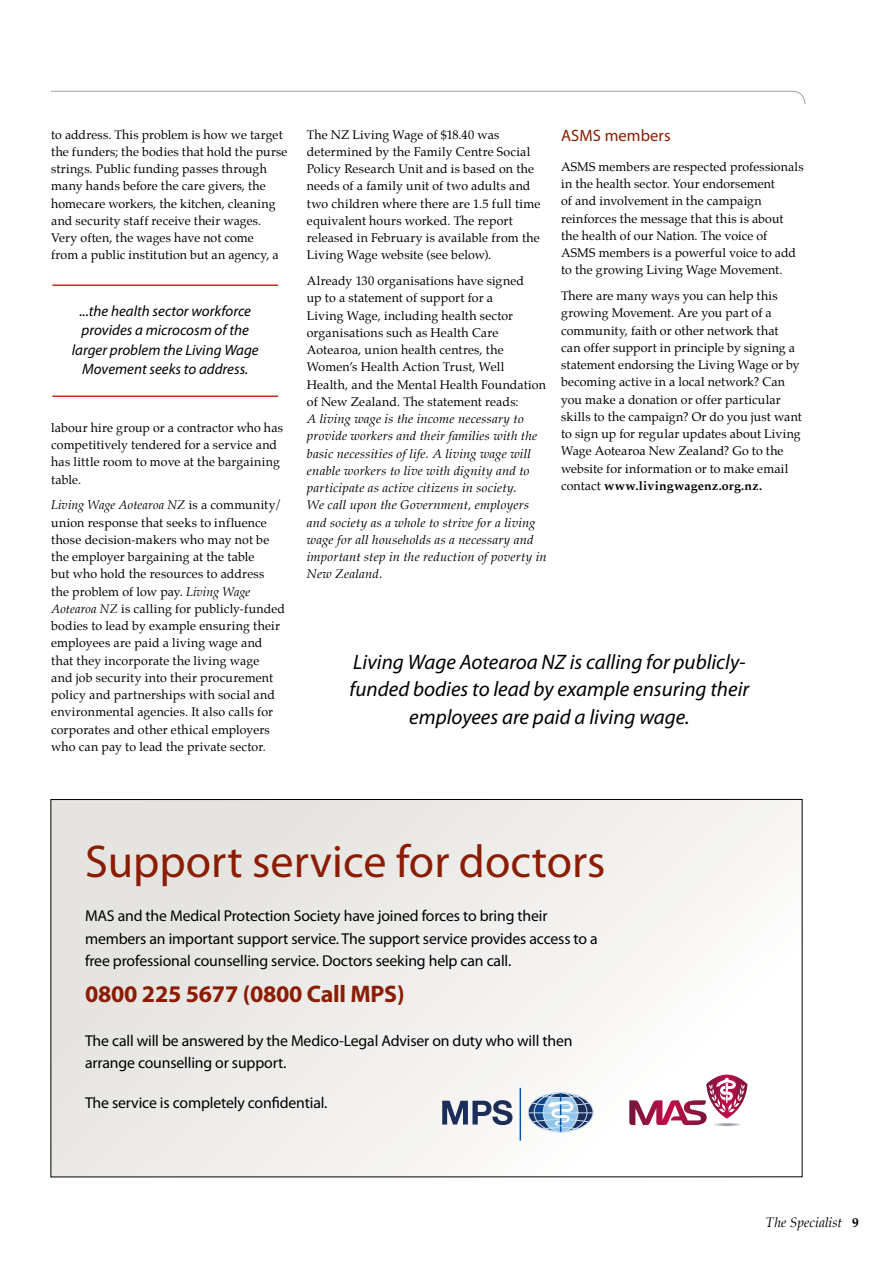
<style>
.page{position:relative;width:893px;height:1263px;background:#fff}
.page>*{position:absolute;margin:0;border:0;box-sizing:border-box;transform-origin:0 0}
.t1{font:46.2px "Myriad Pro";color:#8a1d03}
.t2{font:700 24px "Myriad Pro";letter-spacing:-.01em;color:#8a1d03}
.t3{font:italic 21px/27.8px "Myriad Pro";color:#000;text-align:center}
.t4{font:16.5px "Myriad Pro";letter-spacing:.005em;color:#8a1d03}
.t5{font:15.75px/22.5px "Myriad Pro";letter-spacing:-.01em;color:#000}
.t6{font:italic 15px/19.5px "Myriad Pro";color:#000;text-align:center}
.t7{font:italic 13.5px "Palatino";letter-spacing:.005em;color:#000}
.t8{font:12.3px/17.2px "Palatino";letter-spacing:.01em;color:#000}
.t9{font:italic 12.3px/17.2px "Palatino";letter-spacing:.015em;color:#000;scale:1.05 1}
.s1{font-style:italic}
.s2{font-weight:700}
.s3{font-weight:700;font-style:normal}
</style>
<div class="page">
<hr style="left:52px;top:284px;width:226px;height:2px;background:#c0311a">
<hr style="left:52px;top:395px;width:226px;height:2px;background:#c0311a">
<div style="left:51px;top:799px;width:751px;height:378px;background:linear-gradient(to right,#e4e3df,#fdfcfc)"></div>
<img style="left:706px;top:1123px;width:42px;height:3px">
<svg style="left:629px;top:1074px;width:118px;height:51px"></svg>
<hr style="left:520px;top:1088px;width:1px;height:52px;background:#0053a5">
<svg style="left:442px;top:1100px;width:70px;height:25px"></svg>
<svg style="left:528px;top:1092px;width:66px;height:40px"></svg>
<svg style="left:51px;top:91px;width:754px;height:13px"></svg>
<p class="t8" style="left:51px;top:126px;width:238px">to address. This problem is how we target the funders; the bodies that hold the purse strings. Public funding passes through many hands before the care givers, the homecare workers, the kitchen, cleaning and security staff receive their wages.<br>Very often, the wages have not come<br>from a public institution but an agency, a</p>
<p class="t6" style="left:72px;top:301px;width:188px">...the health sector workforce provides a microcosm of the larger problem the Living Wage<br>Movement seeks to address.</p>
<p class="t8" style="left:51px;top:419px;width:233px">labour hire group or a contractor who has competitively tendered for a service and has little room to move at the bargaining table.</p>
<p class="t8" style="left:51px;top:496px;width:235px"><span class="s1">Living Wage Aotearoa NZ</span> is a community/ union response that seeks to influence those decision-makers who may not be the employer bargaining at the table<br>but who hold the resources to address the problem of low pay. <span class="s1">Living Wage Aotearoa NZ</span> is calling for publicly-funded bodies to lead by example ensuring their employees are paid a living wage and that they incorporate the living wage<br>and job security into their procurement policy and partnerships with social and environmental agencies. It also calls for corporates and other ethical employers who can pay to lead the private sector.</p>
<p class="t8" style="left:307px;top:126px;width:235px">The NZ Living Wage of $18.40 was determined by the Family Centre Social Policy Research Unit and is based on the needs of a family unit of two adults and two children where there are 1.5 full time equivalent hours worked. The report released in February is available from the Living Wage website (see below).</p>
<p class="t8" style="left:307px;top:272px;width:241px">Already 130 organisations have signed<br>up to a statement of support for a<br>Living Wage, including health sector organisations such as Health Care Aotearoa, union health centres, the Women’s Health Action Trust, Well Health, and the Mental Health Foundation of New Zealand. The statement reads:</p>
<p class="t9" style="left:307px;top:410px;width:230px">A living wage is the income necessary to provide workers and their families with the basic necessities of life. A living wage will enable workers to live with dignity and to participate as active citizens in society.<br>We call upon the Government, employers and society as a whole to strive for a living wage for all households as a necessary and important step in the reduction of poverty in New Zealand.</p>
<h3 class="t4" style="left:561px;top:126px;width:111px">ASMS members</h3>
<p class="t8" style="left:561px;top:158px;width:244px">ASMS members are respected professionals in the health sector. Your endorsement<br>of and involvement in the campaign reinforces the message that this is about the health of our Nation. The voice of ASMS members is a powerful voice to add to the growing Living Wage Movement.</p>
<p class="t8" style="left:561px;top:287px;width:242px">There are many ways you can help this growing Movement. Are you part of a community, faith or other network that<br>can offer support in principle by signing a statement endorsing the Living Wage or by becoming active in a local network? Can you make a donation or offer particular skills to the campaign? Or do you just want to sign up for regular updates about Living Wage Aotearoa New Zealand? Go to the website for information or to make email contact <span class="s2">www.livingwagenz.org.nz.</span></p>
<h3 class="t3" style="left:350px;top:648px;width:401px">Living Wage Aotearoa NZ is calling for publicly&shy;funded bodies to lead by example ensuring their employees are paid a living wage.</h3>
<h1 class="t1" style="left:85px;top:836px;width:522px">Support service for doctors</h1>
<p class="t5" style="left:85px;top:905px;width:514px">MAS and the Medical Protection Society have joined forces to bring their members an important support service. The support service provides access to a free professional counselling service. Doctors seeking help can call.</p>
<h2 class="t2" style="left:85px;top:980px;width:321px">0800 225 5677 (0800 Call MPS)</h2>
<p class="t5" style="left:85px;top:1029px;width:489px">The call will be answered by the Medico-Legal Adviser on duty who will then arrange counselling or support.</p>
<p class="t5" style="left:85px;top:1091px;width:244px">The service is completely confidential.</p>
<p class="t7" style="left:766px;top:1212px;width:95px">The Specialist <span class="s3">9</span></p>
</div>
